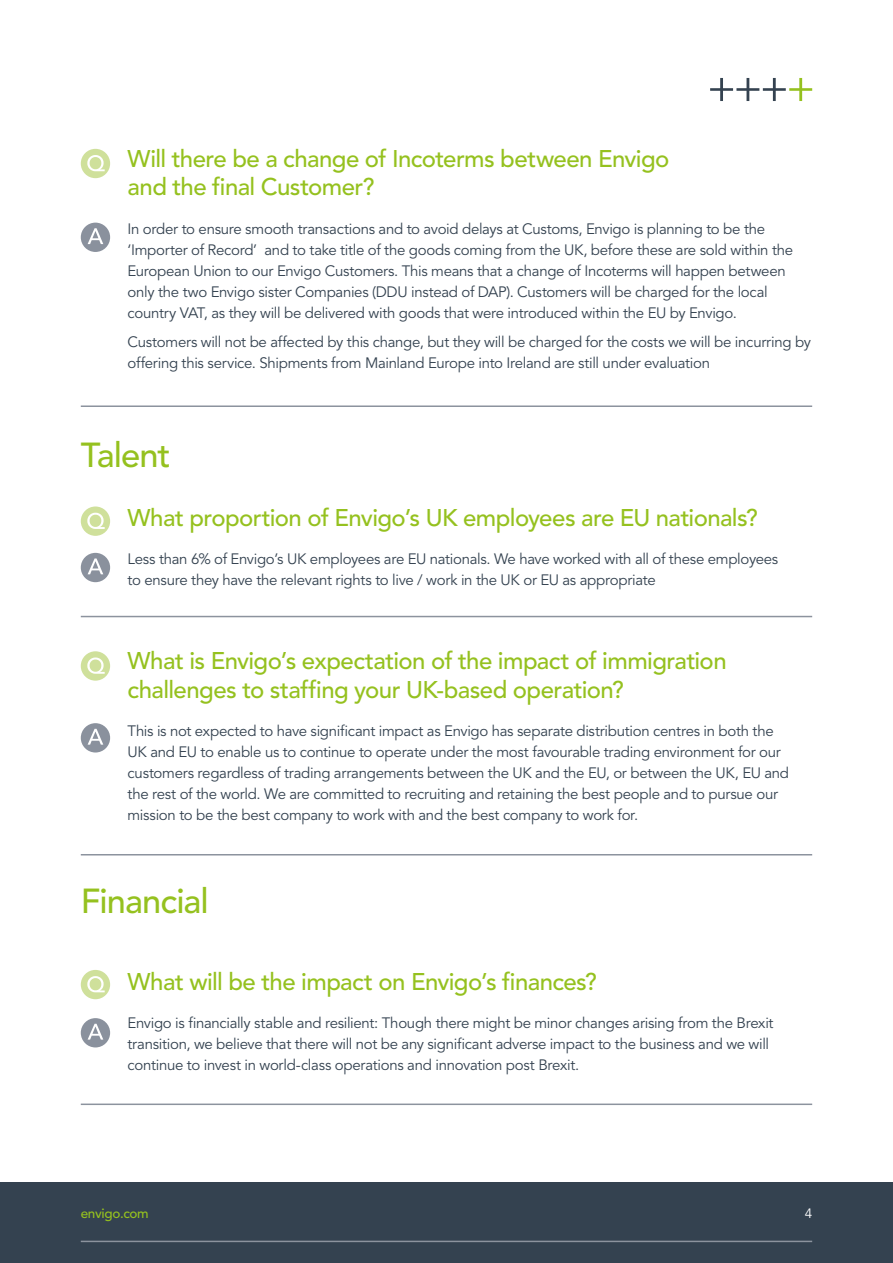
<style>
.page{position:relative;width:893px;height:1263px;background:#fff}
.page>*{position:absolute;margin:0;border:0;box-sizing:border-box;transform-origin:0 0}
.t1{font:500 34.5px "Avenir LT Std";letter-spacing:-.025em;color:#95c11f}
.t2{font:500 24px/28.5px "Avenir LT Std";letter-spacing:-.025em;color:#95c11f}
.t3{font:15px/21px "Avenir LT Std";letter-spacing:-.02em;color:#344250}
.t4{font:500 13.5px "Avenir LT Std";letter-spacing:-.025em;color:#95c11f}
.t5{font:13.5px "Avenir LT Std";color:#fff}
</style>
<div class="page">
<div style="left:0;top:1182px;width:893px;height:81px;background:#344250"></div>
<div style="left:81px;top:149px;width:29px;height:29px;background:#cfe09b;border-radius:50%"></div>
<svg style="left:87px;top:155px;width:18px;height:16px"></svg>
<hr style="left:81px;top:405px;width:731px;height:2px;background:#8c939e">
<div style="left:81px;top:223px;width:29px;height:29px;background:#8a919d;border-radius:50%"></div>
<svg style="left:88px;top:228px;width:15px;height:16px"></svg>
<svg style="left:710px;top:78px;width:102px;height:23px"></svg>
<hr style="left:81px;top:1241px;width:731px;height:1px;background:#8c939e">
<div style="left:81px;top:723px;width:29px;height:29px;background:#8a919d;border-radius:50%"></div>
<svg style="left:88px;top:729px;width:15px;height:16px"></svg>
<div style="left:81px;top:651px;width:29px;height:30px;background:#cfe09b;border-radius:50%"></div>
<svg style="left:87px;top:657px;width:18px;height:17px"></svg>
<div style="left:81px;top:553px;width:29px;height:29px;background:#8a919d;border-radius:50%"></div>
<svg style="left:88px;top:558px;width:15px;height:16px"></svg>
<div style="left:81px;top:506px;width:29px;height:30px;background:#cfe09b;border-radius:50%"></div>
<svg style="left:87px;top:513px;width:18px;height:16px"></svg>
<hr style="left:81px;top:616px;width:731px;height:1px;background:#8c939e">
<hr style="left:81px;top:854px;width:731px;height:1px;background:#8c939e">
<hr style="left:81px;top:1103px;width:731px;height:2px;background:#8c939e">
<div style="left:81px;top:1018px;width:29px;height:29px;background:#8a919d;border-radius:50%"></div>
<svg style="left:88px;top:1024px;width:15px;height:15px"></svg>
<div style="left:81px;top:970px;width:29px;height:29px;background:#cfe09b;border-radius:50%"></div>
<svg style="left:87px;top:976px;width:18px;height:16px"></svg>
<h2 class="t2" style="left:128px;top:145px;width:543px">Will there be a change of Incoterms between Envigo and the final Customer?</h2>
<p class="t3" style="left:128px;top:218px;width:667px">In order to ensure smooth transactions and to avoid delays at Customs, Envigo is planning to be the ‘Importer of Record’ and to take title of the goods coming from the UK, before these are sold within the European Union to our Envigo Customers. This means that a change of Incoterms will happen between only the two Envigo sister Companies (DDU instead of DAP). Customers will be charged for the local country VAT, as they will be delivered with goods that were introduced within the EU by Envigo.</p>
<p class="t3" style="left:128px;top:332px;width:685px">Customers will not be affected by this change, but they will be charged for the costs we will be incurring by offering this service. Shipments from Mainland Europe into Ireland are still under evaluation</p>
<h1 class="t1" style="left:81px;top:435px;width:91px">Talent</h1>
<h2 class="t2" style="left:128px;top:504px;width:632px">What proportion of Envigo’s UK employees are EU nationals?</h2>
<p class="t3" style="left:128px;top:549px;width:652px">Less than 6% of Envigo’s UK employees are EU nationals. We have worked with all of these employees to ensure they have the relevant rights to live / work in the UK or EU as appropriate</p>
<h2 class="t2" style="left:128px;top:647px;width:601px">What is Envigo’s expectation of the impact of immigration challenges to staffing your UK-based operation?</h2>
<p class="t3" style="left:128px;top:721px;width:663px">This is not expected to have significant impact as Envigo has separate distribution centres in both the UK and EU to enable us to continue to operate under the most favourable trading environment for our customers regardless of trading arrangements between the UK and the EU, or between the UK, EU and the rest of the world. We are committed to recruiting and retaining the best people and to pursue our mission to be the best company to work with and the best company to work for.</p>
<h1 class="t1" style="left:81px;top:882px;width:130px">Financial</h1>
<h2 class="t2" style="left:128px;top:967px;width:471px">What will be the impact on Envigo’s finances?</h2>
<p class="t3" style="left:128px;top:1012px;width:647px">Envigo is financially stable and resilient: Though there might be minor changes arising from the Brexit transition, we believe that there will not be any significant adverse impact to the business and we will continue to invest in world-class operations and innovation post Brexit.</p>
<p class="t4" style="left:81px;top:1206px;width:70px">envigo.com</p>
<p class="t5" style="left:805px;top:1206px;width:9px">4</p>
</div>
